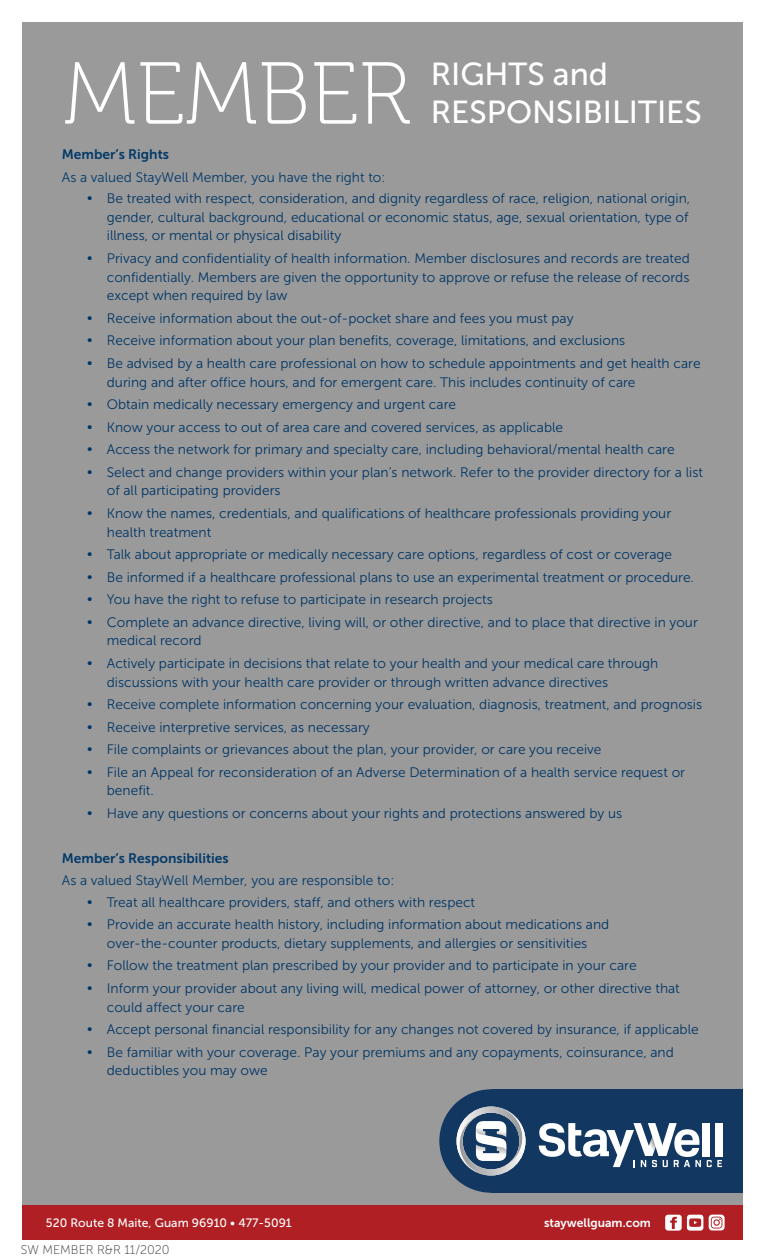
<style>
.page{position:relative;width:765px;height:1260px;background:#fff}
.page>*{position:absolute;margin:0;border:0;box-sizing:border-box;transform-origin:0 0}
.t1{font:87.88px "Museo 100";color:#fff}
.t2{font:31.75px/38.1px "Museo Sans 500";color:#fff}
.t3{font:13.75px/18.8px "Museo Sans 300";color:#003664}
.t4{font:13.75px "Museo Sans 300";color:#023a68}
.t5{font:13.75px "Museo Sans 700";color:#023a68}
.t6{font:12.5px "Museo Sans 100";color:#313232}
.t7{font:12.12px "Museo Sans 500";color:#fff}
.t8{font:12.12px "Museo Sans 700";color:#fff}
.s1{color:#023a68}
</style>
<div class="page">
<div style="left:22px;top:22px;width:721px;height:1184px;background:#9b9a9b"></div>
<div style="left:491px;top:1089px;width:252px;height:104px;background:#123862"></div>
<div style="left:439px;top:1089px;width:104px;height:104px;background:#123862;border-radius:50%"></div>
<div style="left:703px;top:1123px;width:7px;height:33px;background:#fff"></div>
<div style="left:715px;top:1123px;width:7px;height:33px;background:#fff"></div>
<svg style="left:539px;top:1123px;width:162px;height:44px"></svg>
<svg style="left:707px;top:1160px;width:15px;height:7px"></svg>
<svg style="left:457px;top:1107px;width:69px;height:69px"></svg>
<div style="left:22px;top:1206px;width:721px;height:34px;background:#b01f23"></div>
<svg style="left:665px;top:1215px;width:60px;height:16px"></svg>
<h1 class="t1" style="left:63px;top:47px;width:349px">MEMBER</h1>
<h2 class="t2" style="left:431px;top:55px;width:273px">RIGHTS and<br>RESPONSIBILITIES</h2>
<p class="t5" style="left:62px;top:147px;width:109px">Member’s Rights</p>
<p class="t4" style="left:62px;top:169px;width:325px">As a valued StayWell Member, you have the right to:</p>
<p class="t3" style="left:107px;top:189px;width:585px;text-indent:-20px">• Be treated with respect, consideration, and dignity regardless of race, religion, national origin, gender, cultural background, educational or economic status, age, sexual orientation, type of illness, or mental or physical disability</p>
<p class="t3" style="left:107px;top:249px;width:585px;text-align:justify;text-indent:-20px">• <span class="s1">P</span>rivacy and confidentiality of health information. Member disclosures and records are treated confidentially. Members are given the opportunity to approve or refuse the release of records except when required by law</p>
<p class="t3" style="left:87px;top:309px;width:488px">• Receive information about the out-of-pocket share and fees you must pay</p>
<p class="t3" style="left:87px;top:331px;width:540px">• Receive information about your plan benefits, coverage, limitations, and exclusions</p>
<p class="t3" style="left:107px;top:354px;width:595px;text-indent:-20px">• Be advised by a health care professional on how to schedule appointments and get health care during and after office hours, and for emergent care. This includes continuity of care</p>
<p class="t3" style="left:87px;top:395px;width:371px">• Obtain medically necessary emergency and urgent care</p>
<p class="t3" style="left:87px;top:418px;width:478px">• Know your access to out of area care and covered services, as applicable</p>
<p class="t3" style="left:87px;top:440px;width:589px">• Access the network for primary and specialty care, including behavioral/mental health care</p>
<p class="t3" style="left:107px;top:463px;width:598px;text-indent:-20px">• Select and change providers within your plan’s network. Refer to the provider directory for a list of all participating providers</p>
<p class="t3" style="left:107px;top:504px;width:566px;text-indent:-20px">• Know the names, credentials, and qualifications of healthcare professionals providing your health treatment</p>
<p class="t3" style="left:87px;top:545px;width:587px">• Talk about appropriate or medically necessary care options, regardless of cost or coverage</p>
<p class="t3" style="left:87px;top:568px;width:609px">• Be informed if a healthcare professional plans to use an experimental treatment or procedure.</p>
<p class="t3" style="left:87px;top:590px;width:408px">• You have the right to refuse to participate in research projects</p>
<p class="t3" style="left:107px;top:613px;width:593px;text-indent:-20px">• Complete an advance directive, living will, or other directive, and to place that directive in your medical record</p>
<p class="t3" style="left:107px;top:654px;width:553px;text-indent:-20px">• Actively participate in decisions that relate to your health and your medical care through discussions with your health care provider or through written advance directives</p>
<p class="t3" style="left:87px;top:695px;width:617px">• Receive complete information concerning your evaluation, diagnosis, treatment, and prognosis</p>
<p class="t3" style="left:87px;top:718px;width:284px">• Receive interpretive services, as necessary</p>
<p class="t3" style="left:87px;top:740px;width:516px">• File complaints or grievances about the plan, your provider, or care you receive</p>
<p class="t3" style="left:107px;top:763px;width:580px;text-indent:-20px">• File an Appeal for reconsideration of an Adverse Determination of a health service request or benefit.</p>
<p class="t3" style="left:87px;top:804px;width:537px">• Have any questions or concerns about your rights and protections answered by us</p>
<p class="t5" style="left:62px;top:850px;width:168px">Member’s Responsibilities</p>
<p class="t4" style="left:62px;top:873px;width:334px">As a valued StayWell Member, you are responsible to:</p>
<p class="t3" style="left:87px;top:893px;width:390px">• Treat all healthcare providers, staff, and others with respect</p>
<p class="t3" style="left:87px;top:915px;width:524px;text-align:center">• Provide an accurate health history, including information about medications and over-the-counter products, dietary supplements, and allergies or sensitivities</p>
<p class="t3" style="left:87px;top:956px;width:551px">• Follow the treatment plan prescribed by your provider and to participate in your care</p>
<p class="t3" style="left:107px;top:979px;width:575px;text-indent:-20px">• Inform your provider about any living will, medical power of attorney, or other directive that could affect your care</p>
<p class="t3" style="left:87px;top:1020px;width:613px">• Accept personal financial responsibility for any changes not covered by insurance, if applicable</p>
<p class="t3" style="left:107px;top:1043px;width:568px;text-indent:-20px">• Be familiar with your coverage. Pay your premiums and any copayments, coinsurance, and deductibles you may owe</p>
<p class="t7" style="left:46px;top:1216px;width:247px">520 Route 8 Maite, Guam 96910 • 477-5091</p>
<p class="t8" style="left:544px;top:1216px;width:108px">staywellguam.com</p>
<p class="t6" style="left:21px;top:1243px;width:150px">SW MEMBER R&amp;R 11/2020</p>
</div>
